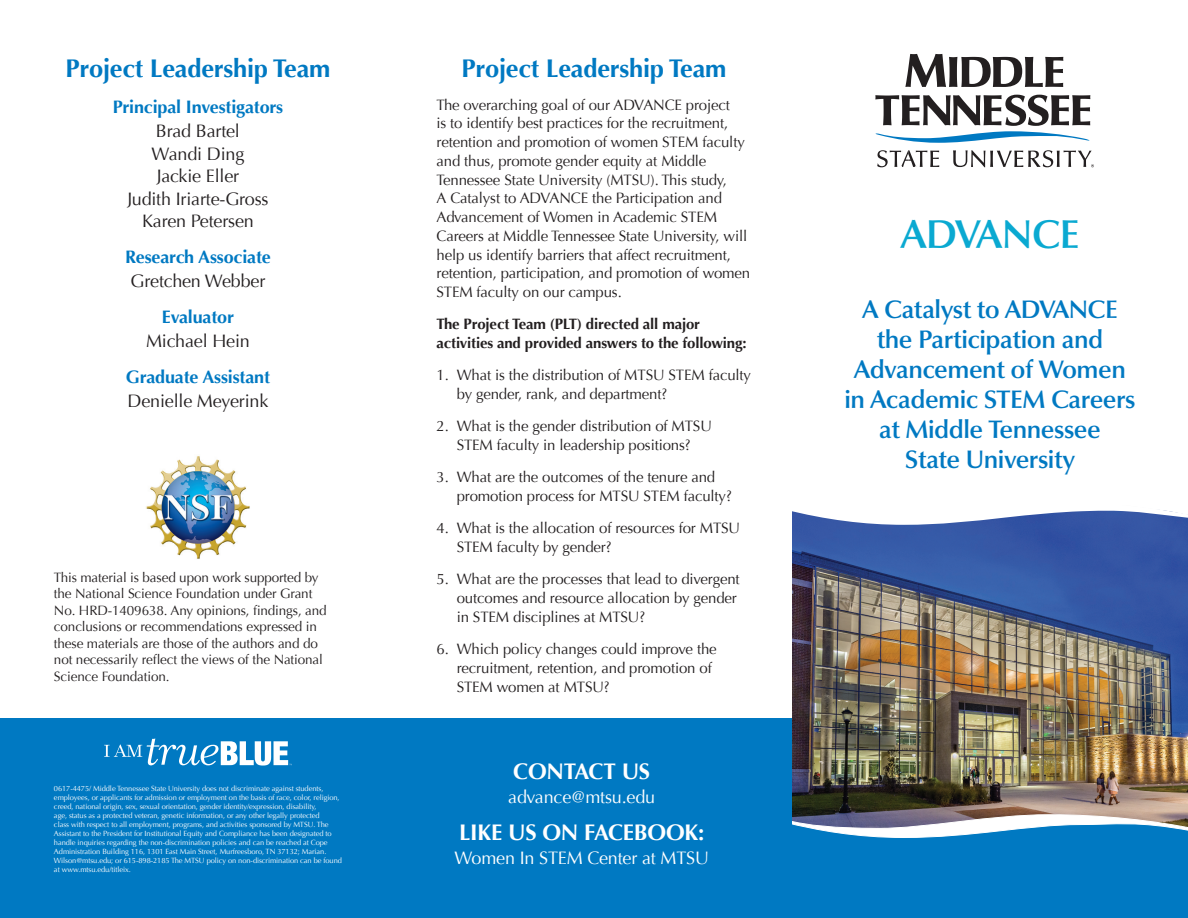
<style>
.page{position:relative;width:1188px;height:918px;background:#fff}
.page>*{position:absolute;margin:0;border:0;box-sizing:border-box;transform-origin:0 0}
.t1{font:600 40.5px "Optima LT Std";letter-spacing:-.02em;color:#0aa9d1}
.t2{font:600 25.5px/30px "Optima LT Std";letter-spacing:-.02em;color:#0079c2;text-align:center}
.t3{font:700 25.5px "Optima";letter-spacing:-.01em;color:#0079c2}
.t4{font:700 22.5px "Optima";letter-spacing:-.01em;color:#fff}
.t5{font:18px/22.5px "Optima";letter-spacing:-.01em;color:#231f20;text-align:center}
.t6{font:700 18px "Optima";letter-spacing:-.01em;color:#0079c2}
.t7{font:18px "Optima";letter-spacing:-.01em;color:#fff}
.t8{font:15px/18.8px "Optima";letter-spacing:-.01em;color:#231f20}
.t9{font:700 15px/18.8px "Optima";letter-spacing:-.01em;color:#231f20}
.t10{font:13.5px/16.5px "Optima";letter-spacing:-.01em;color:#231f20}
.t11{font:7.5px/9px "Optima";letter-spacing:-.01em;color:#fff}
</style>
<div class="page">
<div style="left:0;top:718px;width:822px;height:200px;background:#0079c2"></div>
<svg style="left:905px;top:54px;width:158px;height:33px"></svg>
<svg style="left:875px;top:95px;width:215px;height:48px"></svg>
<svg style="left:877px;top:150px;width:217px;height:17px"></svg>
<img style="left:146px;top:456px;width:104px;height:103px">
<svg style="left:104px;top:738px;width:188px;height:28px"></svg>
<img style="left:792px;top:525px;width:396px;height:289px">
<svg style="left:792px;top:814px;width:396px;height:104px;background:#1f84c2"></svg>
<svg style="left:792px;top:510px;width:396px;height:15px"></svg>
<h2 class="t3" style="left:66px;top:54px;width:266px">Project Leadership Team</h2>
<h4 class="t6" style="left:113px;top:97px;width:172px">Principal Investigators</h4>
<p class="t5" style="left:127px;top:120px;width:143px">Brad Bartel<br>Wandi Ding<br>Jackie Eller<br>Judith Iriarte-Gross<br>Karen Petersen</p>
<h4 class="t6" style="left:125px;top:247px;width:147px">Research Associate</h4>
<p class="t5" style="left:131px;top:270px;width:136px">Gretchen Webber</p>
<h4 class="t6" style="left:162px;top:307px;width:74px">Evaluator</h4>
<p class="t5" style="left:146px;top:330px;width:105px">Michael Hein</p>
<h4 class="t6" style="left:126px;top:366px;width:146px">Graduate Assistant</h4>
<p class="t5" style="left:128px;top:390px;width:142px">Denielle Meyerink</p>
<p class="t10" style="left:54px;top:569px;width:266px">This material is based upon work supported by the National Science Foundation under Grant</p>
<p class="t10" style="left:54px;top:602px;width:274px">No. HRD-1409638. Any opinions, findings, and</p>
<p class="t10" style="left:54px;top:618px;width:265px">conclusions or recommendations expressed in these materials are those of the authors and do</p>
<p class="t10" style="left:54px;top:651px;width:271px">not necessarily reflect the views of the National</p>
<p class="t10" style="left:54px;top:668px;width:117px">Science Foundation.</p>
<p class="t11" style="left:54px;top:784px;width:289px">0617-4475/ Middle Tennessee State University does not discriminate against students, employees, or applicants for admission or employment on the basis of race, color, religion, creed, national origin, sex, sexual orientation, gender identity/expression, disability,<br>age, status as a protected veteran, genetic information, or any other legally protected<br>class with respect to all employment, programs, and activities sponsored by MTSU. The Assistant to the President for Institutional Equity and Compliance has been designated to handle inquiries regarding the non-discrimination policies and can be reached at Cope Administration Building 116, 1301 East Main Street, Murfreesboro, TN 37132; Marian.<br>Wilson@mtsu.edu; or 615-898-2185 The MTSU policy on non-discrimination can be found at www.mtsu.edu/titleix.</p>
<h2 class="t3" style="left:462px;top:54px;width:266px">Project Leadership Team</h2>
<p class="t8" style="left:437px;top:95px;width:315px">The overarching goal of our ADVANCE project<br>is to identify best practices for the recruitment, retention and promotion of women STEM faculty and thus, promote gender equity at Middle Tennessee State University (MTSU). This study,<br>A Catalyst to ADVANCE the Participation and Advancement of Women in Academic STEM Careers at Middle Tennessee State University, will help us identify barriers that affect recruitment, retention, participation, and promotion of women STEM faculty on our campus.</p>
<p class="t9" style="left:437px;top:315px;width:312px">The Project Team (PLT) directed all major activities and provided answers to the following:</p>
<p class="t8" style="left:457px;top:366px;width:296px;text-indent:-20px">1. What is the distribution of MTSU STEM faculty by gender, rank, and department?</p>
<p class="t8" style="left:437px;top:417px;width:277px;text-align:center">2. What is the gender distribution of MTSU<br>STEM faculty in leadership positions?</p>
<p class="t8" style="left:457px;top:468px;width:277px;text-indent:-20px">3. What are the outcomes of the tenure and promotion process for MTSU STEM faculty?</p>
<p class="t8" style="left:457px;top:519px;width:285px;text-indent:-20px">4. What is the allocation of resources for MTSU<br>STEM faculty by gender?</p>
<p class="t8" style="left:457px;top:570px;width:285px;text-indent:-20px">5. What are the processes that lead to divergent outcomes and resource allocation by gender in STEM disciplines at MTSU?</p>
<p class="t8" style="left:457px;top:640px;width:261px;text-indent:-20px">6. Which policy changes could improve the recruitment, retention, and promotion of<br>STEM women at MTSU?</p>
<h3 class="t4" style="left:513px;top:758px;width:138px">CONTACT US</h3>
<p class="t7" style="left:508px;top:786px;width:148px">advance@mtsu.edu</p>
<h3 class="t4" style="left:459px;top:819px;width:247px">LIKE US ON FACEBOOK:</h3>
<p class="t7" style="left:454px;top:847px;width:256px">Women In STEM Center at MTSU</p>
<h1 class="t1" style="left:900px;top:211px;width:181px">ADVANCE</h1>
<h2 class="t2" style="left:844px;top:295px;width:293px">A Catalyst to ADVANCE the Participation and<br>Advancement of Women in Academic STEM Careers at Middle Tennessee<br>State University</h2>
</div>
